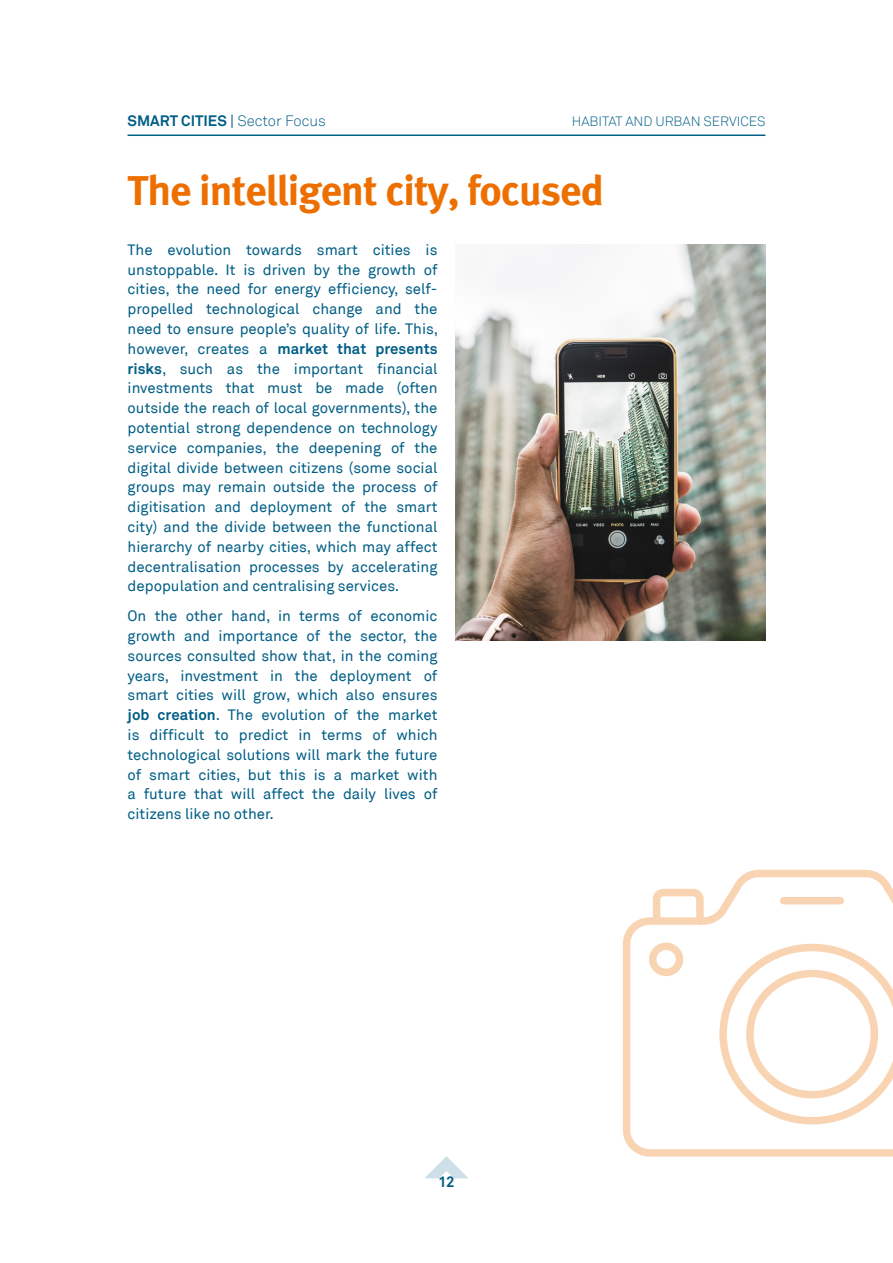
<style>
.page{position:relative;width:893px;height:1263px;background:#fff}
.page>*{position:absolute;margin:0;border:0;box-sizing:border-box;transform-origin:0 0}
.t1{font:700 42px "Meta";letter-spacing:-.02em;color:#ed6f00}
.t2{font:15px/19.8px "Akkurat";color:#005e85;text-align:justify}
.t3{font:700 15px "Akkurat";color:#005e85}
.t4{font:300 13.5px "Akkurat";color:#005e85}
.s1{font-weight:400}
.s2{font-weight:300}
.s3{font-weight:700}
</style>
<div class="page">
<hr style="left:128px;top:134px;width:637px;height:2px;background:#005e85">
<svg style="left:425px;top:1156px;width:43px;height:22px"></svg>
<svg style="left:622px;top:869px;width:271px;height:288px"></svg>
<img style="left:455px;top:245px;width:310px;height:396px">
<p class="t3" style="left:128px;top:111px;width:200px">SMART CITIES <span class="s1">|</span> <span class="s2">Sector Focus</span></p>
<p class="t4" style="left:572px;top:113px;width:195px">HABITAT AND URBAN SERVICES</p>
<h1 class="t1" style="left:128px;top:166px;width:478px">The intelligent city, focused</h1>
<p class="t2" style="left:128px;top:240px;width:312px">The evolution towards smart cities is unstoppable. It is driven by the growth of cities, the need for energy efficiency, self&shy;propelled technological change and the need to ensure people’s quality of life. This, however, creates a <span class="s3">market that presents risks</span>, such as the important financial investments that must be made (often outside the reach of local governments), the potential strong dependence on technology service companies, the deepening of the digital divide between citizens (some social groups may remain outside the process of digitisation and deployment of the smart city) and the divide between the functional hierarchy of nearby cities, which may affect decentralisation processes by accelerating depopulation and centralising services.</p>
<p class="t2" style="left:128px;top:606px;width:311px">On the other hand, in terms of economic growth and importance of the sector, the sources consulted show that, in the coming years, investment in the deployment of smart cities will grow, which also ensures <span class="s3">job creation</span>. The evolution of the market is difficult to predict in terms of which technological solutions will mark the future of smart cities, but this is a market with a future that will affect the daily lives of citizens like no other.</p>
<p class="t3" style="left:438px;top:1172px;width:18px">12</p>
</div>
